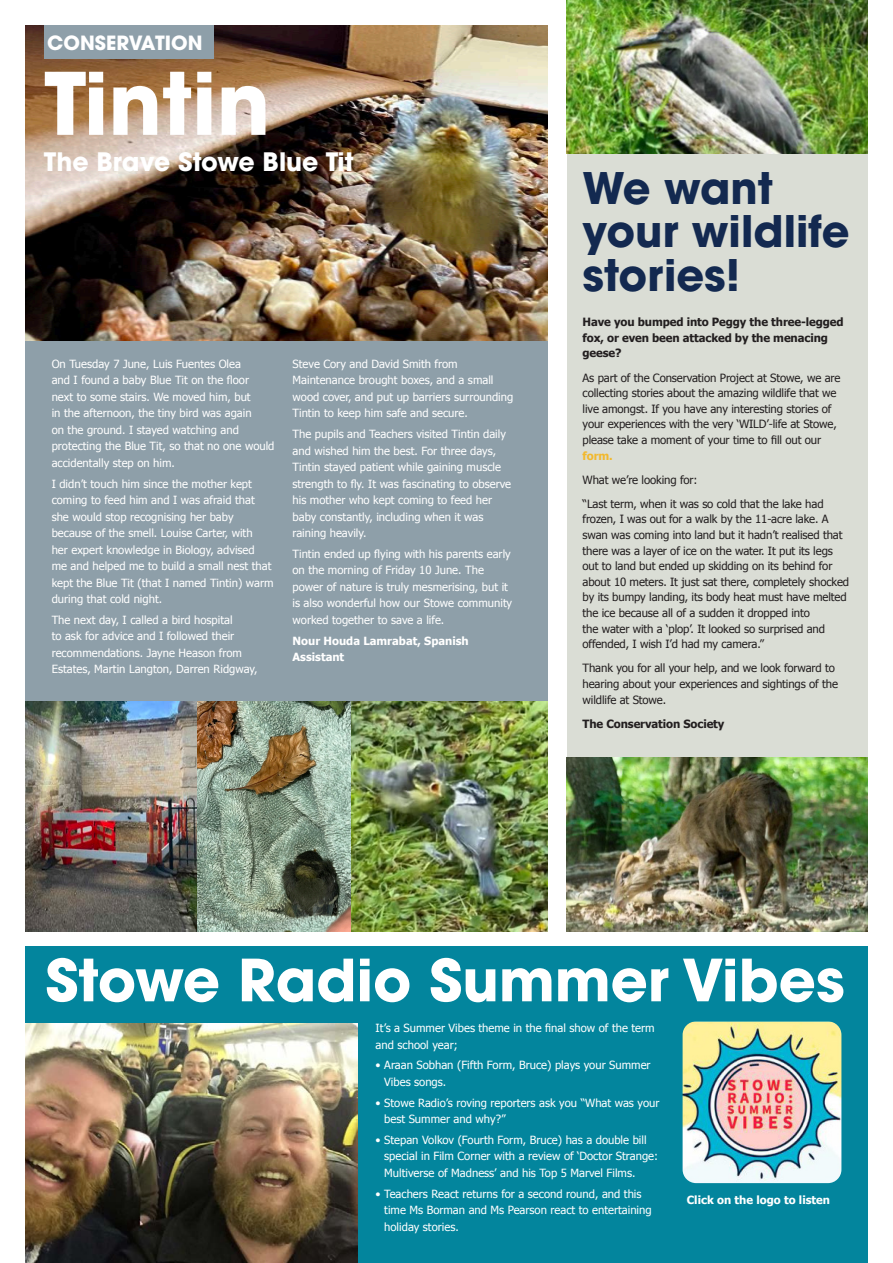
<style>
.page{position:relative;width:893px;height:1263px;background:#fff}
.page>*{position:absolute;margin:0;border:0;box-sizing:border-box;transform-origin:0 0}
.t1{font:700 85.2px "ITC Avant Garde Pro";color:#fff}
.t2{font:700 57.6px "ITC Avant Garde Pro";color:#fff}
.t3{font:700 43.2px/43.2px "ITC Avant Garde Pro";color:#132950}
.t4{font:700 25.2px "ITC Avant Garde Pro";color:#fff}
.t5{font:700 19.5px "ITC Avant Garde Pro";color:#fff}
.t6{font:11.4px/15.6px "Tahoma";letter-spacing:-.01em;color:#231f20}
.t7{font:700 11.4px/15.6px "Tahoma";letter-spacing:-.01em;color:#231f20}
.t8{font:11.25px/16.5px "Tahoma";color:#fff}
.t9{font:700 11.25px/16.5px "Tahoma";color:#fff}
.s1{font-weight:700;color:#f2b92e}
</style>
<div class="page">
<div style="left:25px;top:946px;width:842px;height:317px;background:#03859d"></div>
<div style="left:567px;top:28px;width:300px;height:904px;background:#daddd5"></div>
<img style="left:567px;top:0;width:300px;height:153px">
<div style="left:25px;top:26px;width:522px;height:676px;background:#8e9fa9"></div>
<img style="left:26px;top:26px;width:521px;height:314px">
<img style="left:25px;top:702px;width:522px;height:230px">
<div style="left:44px;top:26px;width:169px;height:33px;background:#8e9fa9"></div>
<img style="left:567px;top:757px;width:300px;height:175px">
<img style="left:26px;top:1023px;width:331px;height:240px">
<img style="left:683px;top:1021px;width:158px;height:162px">
<p class="t5" style="left:47px;top:29px;width:157px">CONSERVATION</p>
<p class="t1" style="left:44px;top:46px;width:228px">Tintin</p>
<p class="t4" style="left:44px;top:145px;width:311px">The Brave Stowe Blue Tit</p>
<p class="t8" style="left:52px;top:355px;width:224px">On Tuesday 7 June, Luis Fuentes Olea<br>and I found a baby Blue Tit on the floor<br>next to some stairs. We moved him, but<br>in the afternoon, the tiny bird was again<br>on the ground. I stayed watching and protecting the Blue Tit, so that no one would accidentally step on him.</p>
<p class="t8" style="left:52px;top:475px;width:223px">I didn’t touch him since the mother kept coming to feed him and I was afraid that she would stop recognising her baby because of the smell. Louise Carter, with<br>her expert knowledge in Biology, advised<br>me and helped me to build a small nest that kept the Blue Tit (that I named Tintin) warm during that cold night.</p>
<p class="t8" style="left:52px;top:611px;width:207px">The next day, I called a bird hospital<br>to ask for advice and I followed their recommendations. Jayne Heason from Estates, Martin Langton, Darren Ridgway,</p>
<p class="t8" style="left:293px;top:355px;width:222px">Steve Cory and David Smith from Maintenance brought boxes, and a small wood cover, and put up barriers surrounding Tintin to keep him safe and secure.</p>
<p class="t8" style="left:293px;top:425px;width:220px">The pupils and Teachers visited Tintin daily and wished him the best. For three days, Tintin stayed patient while gaining muscle strength to fly. It was fascinating to observe his mother who kept coming to feed her baby constantly, including when it was raining heavily.</p>
<p class="t8" style="left:293px;top:545px;width:221px">Tintin ended up flying with his parents early on the morning of Friday 10 June. The power of nature is truly mesmerising, but it is also wonderful how our Stowe community worked together to save a life.</p>
<p class="t9" style="left:293px;top:632px;width:178px">Nour Houda Lamrabat, Spanish<br>Assistant</p>
<p class="t3" style="left:583px;top:166px;width:269px">We want your wildlife stories!</p>
<p class="t7" style="left:583px;top:314px;width:263px">Have you bumped into Peggy the three-legged fox, or even been attacked by the menacing geese?</p>
<p class="t6" style="left:583px;top:369px;width:259px">As part of the Conservation Project at Stowe, we are collecting stories about the amazing wildlife that we live amongst. If you have any interesting stories of your experiences with the very ‘WILD’-life at Stowe, please take a moment of your time to fill out our <span class="s1">form.</span></p>
<p class="t6" style="left:583px;top:471px;width:116px">What we’re looking for:</p>
<p class="t6" style="left:583px;top:495px;width:268px">“Last term, when it was so cold that the lake had frozen, I was out for a walk by the 11-acre lake. A swan was coming into land but it hadn’t realised that there was a layer of ice on the water. It put its legs out to land but ended up skidding on its behind for about 10 meters. It just sat there, completely shocked by its bumpy landing, its body heat must have melted the ice because all of a sudden it dropped into<br>the water with a ‘plop’. It looked so surprised and offended, I wish I’d had my camera.”</p>
<p class="t6" style="left:583px;top:660px;width:257px">Thank you for all your help, and we look forward to hearing about your experiences and sightings of the wildlife at Stowe.</p>
<p class="t7" style="left:583px;top:715px;width:143px">The Conservation Society</p>
<p class="t2" style="left:45px;top:941px;width:801px">Stowe Radio Summer Vibes</p>
<p class="t8" style="left:376px;top:1019px;width:281px">It’s a Summer Vibes theme in the final show of the term and school year;</p>
<p class="t8" style="left:384px;top:1056px;width:268px;text-indent:-9px">• Araan Sobhan (Fifth Form, Bruce) plays your Summer<br>Vibes songs.</p>
<p class="t8" style="left:384px;top:1094px;width:277px;text-indent:-9px">• Stowe Radio’s roving reporters ask you “What was your best Summer and why?”</p>
<p class="t8" style="left:384px;top:1131px;width:275px;text-indent:-9px">• Stepan Volkov (Fourth Form, Bruce) has a double bill special in Film Corner with a review of ‘Doctor Strange:<br>Multiverse of Madness’ and his Top 5 Marvel Films.</p>
<p class="t8" style="left:384px;top:1185px;width:269px;text-indent:-9px">• Teachers React returns for a second round, and this time Ms Borman and Ms Pearson react to entertaining holiday stories.</p>
<p class="t9" style="left:687px;top:1190px;width:145px">Click on the logo to listen</p>
</div>
